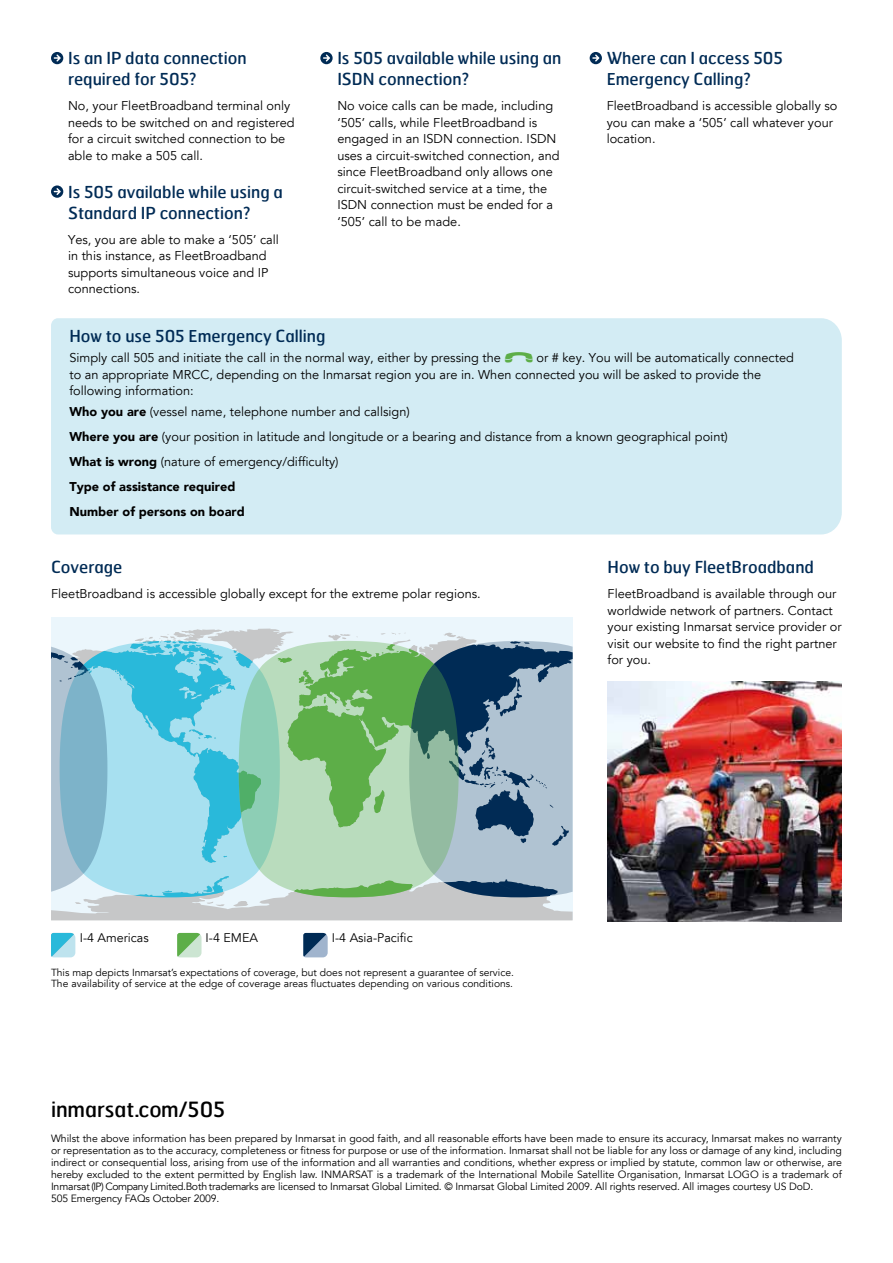
<style>
.page{position:relative;width:893px;height:1263px;background:#fff}
.page>*{position:absolute;margin:0;border:0;box-sizing:border-box;transform-origin:0 0}
.t1{font:21px "Hermes";color:#000}
.t2{font:16.5px/21px "Hermes";color:#002b55}
.t3{font:12.75px/16.5px "Avenir LT";color:#000}
.t4{font:12.45px "Avenir LT";color:#000}
.t5{font:10.5px/12px "Avenir LT";color:#000}
.t6{font:10.35px/11.7px "Avenir LT";color:#000}
.s1{font-weight:900}
</style>
<div class="page">
<img style="left:608px;top:682px;width:234px;height:239px">
<svg style="left:51px;top:933px;width:24px;height:24px"></svg>
<svg style="left:177px;top:933px;width:25px;height:24px"></svg>
<svg style="left:303px;top:933px;width:25px;height:24px"></svg>
<div style="left:51px;top:617px;width:522px;height:303px;background:#ebf6fc"></div>
<svg style="left:51px;top:628px;width:522px;height:292px;fill:#c6c7c8"></svg>
<svg style="left:51px;top:641px;width:188px;height:256px;background:#89cee2"></svg>
<svg style="left:459px;top:641px;width:114px;height:256px;background:#7c95ac"></svg>
<svg style="left:239px;top:641px;width:220px;height:256px;background:#90c298"></svg>
<svg style="left:51px;top:52px;width:12px;height:12px"></svg>
<svg style="left:51px;top:185px;width:12px;height:13px"></svg>
<svg style="left:320px;top:52px;width:13px;height:12px"></svg>
<div style="left:51px;top:318px;width:791px;height:216px;background:#d3ecf4"></div>
<svg style="left:590px;top:52px;width:12px;height:12px"></svg>
<svg style="left:505px;top:352px;width:28px;height:11px"></svg>
<p class="t2" style="left:68px;top:47px;width:180px">Is an IP data connection required for 505?</p>
<p class="t3" style="left:68px;top:98px;width:228px">No, your FleetBroadband terminal only needs to be switched on and registered for a circuit switched connection to be able to make a 505 call.</p>
<p class="t2" style="left:68px;top:181px;width:216px">Is 505 available while using a<br>Standard IP connection?</p>
<p class="t3" style="left:68px;top:231px;width:212px">Yes, you are able to make a ‘505’ call in this instance, as FleetBroadband supports simultaneous voice and IP connections.</p>
<p class="t2" style="left:337px;top:47px;width:226px">Is 505 available while using an<br>ISDN connection?</p>
<p class="t3" style="left:337px;top:98px;width:224px">No voice calls can be made, including ‘505’ calls, while FleetBroadband is engaged in an ISDN connection. ISDN uses a circuit-switched connection, and since FleetBroadband only allows one circuit-switched service at a time, the ISDN connection must be ended for a ‘505’ call to be made.</p>
<p class="t2" style="left:607px;top:47px;width:178px">Where can I access 505<br>Emergency Calling?</p>
<p class="t3" style="left:607px;top:98px;width:232px">FleetBroadband is accessible globally so you can make a ‘505’ call whatever your location.</p>
<p class="t2" style="left:69px;top:325px;width:258px">How to use 505 Emergency Calling</p>
<p class="t3" style="left:69px;top:350px;width:433px">Simply call 505 and initiate the call in the normal way, either by pressing the</p>
<p class="t3" style="left:69px;top:350px;width:726px;text-indent:467px">or # key. You will be automatically connected to an appropriate MRCC, depending on the Inmarsat region you are in. When connected you will be asked to provide the following information:</p>
<p class="t3" style="left:69px;top:400px;width:660px;line-height:25px"><span class="s1">Who you are</span> (vessel name, telephone number and callsign)<br><span class="s1">Where you are</span> (your position in latitude and longitude or a bearing and distance from a known geographical point)<br><span class="s1">What is wrong</span> (nature of emergency/difficulty)<br><span class="s1">Type of assistance required<br>Number of persons on board</span></p>
<p class="t2" style="left:51px;top:556px;width:73px">Coverage</p>
<p class="t3" style="left:51px;top:586px;width:431px">FleetBroadband is accessible globally except for the extreme polar regions.</p>
<p class="t2" style="left:608px;top:556px;width:208px">How to buy FleetBroadband</p>
<p class="t3" style="left:608px;top:586px;width:235px">FleetBroadband is available through our worldwide network of partners. Contact your existing Inmarsat service provider or visit our website to find the right partner for you.</p>
<p class="t4" style="left:80px;top:931px;width:71px">I-4 Americas</p>
<p class="t4" style="left:206px;top:931px;width:54px">I-4 EMEA</p>
<p class="t4" style="left:332px;top:931px;width:82px">I-4 Asia-Pacific</p>
<p class="t6" style="left:51px;top:966px;width:464px">This map depicts Inmarsat’s expectations of coverage, but does not represent a guarantee of service.<br>The availability of service at the edge of coverage areas fluctuates depending on various conditions.</p>
<h1 class="t1" style="left:51px;top:1096px;width:176px">inmarsat.com/505</h1>
<p class="t5" style="left:51px;top:1133px;width:792px">Whilst the above information has been prepared by Inmarsat in good faith, and all reasonable efforts have been made to ensure its accuracy, Inmarsat makes no warranty or representation as to the accuracy, completeness or fitness for purpose or use of the information. Inmarsat shall not be liable for any loss or damage of any kind, including indirect or consequential loss, arising from use of the information and all warranties and conditions, whether express or implied by statute, common law or otherwise, are hereby excluded to the extent permitted by English law. INMARSAT is a trademark of the International Mobile Satellite Organisation, Inmarsat LOGO is a trademark of Inmarsat (IP) Company Limited. Both trademarks are licensed to Inmarsat Global Limited. © Inmarsat Global Limited 2009. All rights reserved. All images courtesy US DoD.<br>505 Emergency FAQs October 2009.</p>
</div>
